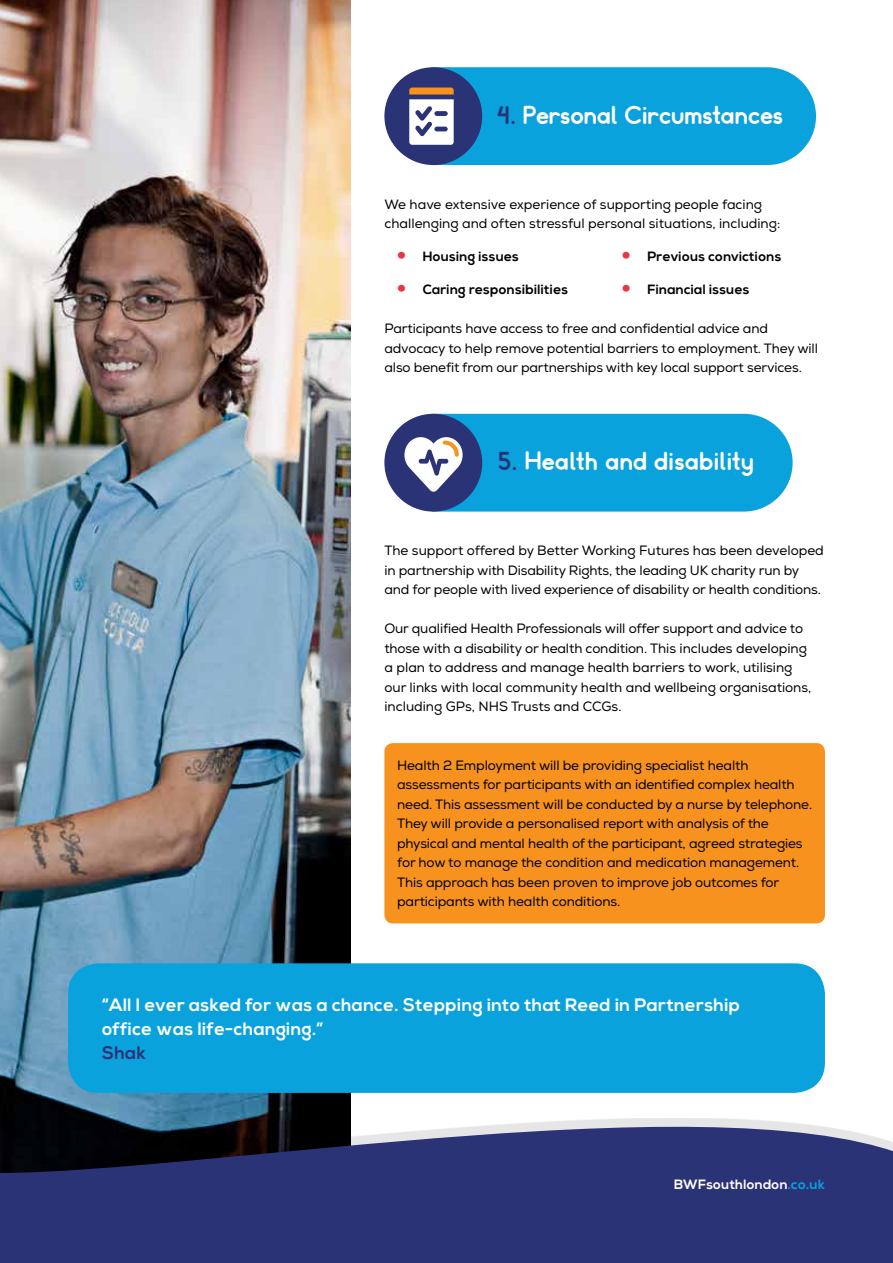
<style>
.page{position:relative;width:893px;height:1263px;background:#fff}
.page>*{position:absolute;margin:0;border:0;box-sizing:border-box;transform-origin:0 0}
.t1{font:24px "Somatic Rounded";color:#fff}
.t2{font:24px "Somatic Rounded";letter-spacing:.02em;color:#fff}
.t3{font:700 18px/24px "Nexa";letter-spacing:.02em;color:#fff}
.t4{font:700 18px "Nexa";color:#2a3376}
.t5{font:13.5px/19.5px "Nexa";letter-spacing:-.01em;color:#000}
.t6{font:700 13.5px "Nexa";letter-spacing:.02em;color:#000}
.t7{font:700 13.5px "Nexa";letter-spacing:.02em;color:#fff}
.s1{color:#2a3376}
.s2{font-size:27px;color:#ee3441}
.s3{color:#09a2dd}
</style>
<div class="page">
<img style="left:0;top:0;width:350px;height:1077px">
<div style="left:384px;top:743px;width:441px;height:180px;background:#f7921e;border-radius:9px"></div>
<svg style="left:0;top:1077px;width:893px;height:186px;background:#454e7e"></svg>
<div style="left:384px;top:67px;width:98px;height:98px;background:#2a3376;border-radius:50%"></div>
<svg style="left:409px;top:67px;width:407px;height:98px;background:#209dd3"></svg>
<div style="left:384px;top:414px;width:98px;height:98px;background:#2a3376;border-radius:50%"></div>
<svg style="left:403px;top:414px;width:390px;height:98px;background:#229cd2"></svg>
<div style="left:68px;top:963px;width:757px;height:130px;background:#09a2dd;border-radius:31px"></div>
<h1 class="t1" style="left:497px;top:104px;width:287px"><span class="s1">4.</span> Personal Circumstances</h1>
<p class="t5" style="left:384px;top:194px;width:397px">We have extensive experience of supporting people facing challenging and often stressful personal situations, including:</p>
<p class="t6" style="left:397px;top:249px;width:123px"><span class="s2">•</span> Housing issues</p>
<p class="t6" style="left:397px;top:282px;width:172px"><span class="s2">•</span> Caring responsibilities</p>
<p class="t6" style="left:622px;top:249px;width:161px"><span class="s2">•</span> Previous convictions</p>
<p class="t6" style="left:622px;top:282px;width:129px"><span class="s2">•</span> Financial issues</p>
<p class="t5" style="left:384px;top:319px;width:435px">Participants have access to free and confidential advice and advocacy to help remove potential barriers to employment. They will also benefit from our partnerships with key local support services.</p>
<h1 class="t2" style="left:498px;top:451px;width:258px"><span class="s1">5.</span> Health and disability</h1>
<p class="t5" style="left:384px;top:541px;width:441px">The support offered by Better Working Futures has been developed in partnership with Disability Rights, the leading UK charity run by and for people with lived experience of disability or health conditions.</p>
<p class="t5" style="left:384px;top:619px;width:428px">Our qualified Health Professionals will offer support and advice to those with a disability or health condition. This includes developing a plan to address and manage health barriers to work, utilising our links with local community health and wellbeing organisations, including GPs, NHS Trusts and CCGs.</p>
<p class="t5" style="left:397px;top:755px;width:417px">Health 2 Employment will be providing specialist health assessments for participants with an identified complex health need. This assessment will be conducted by a nurse by telephone.<br>They will provide a personalised report with analysis of the physical and mental health of the participant, agreed strategies for how to manage the condition and medication management.<br>This approach has been proven to improve job outcomes for participants with health conditions.</p>
<h2 class="t3" style="left:102px;top:993px;width:640px">“All I ever asked for was a chance. Stepping into that Reed in Partnership office was life-changing.”</h2>
<h2 class="t4" style="left:102px;top:1042px;width:45px">Shak</h2>
<p class="t7" style="left:674px;top:1176px;width:152px">BWFsouthlondon<span class="s3">.co.uk</span></p>
</div>
